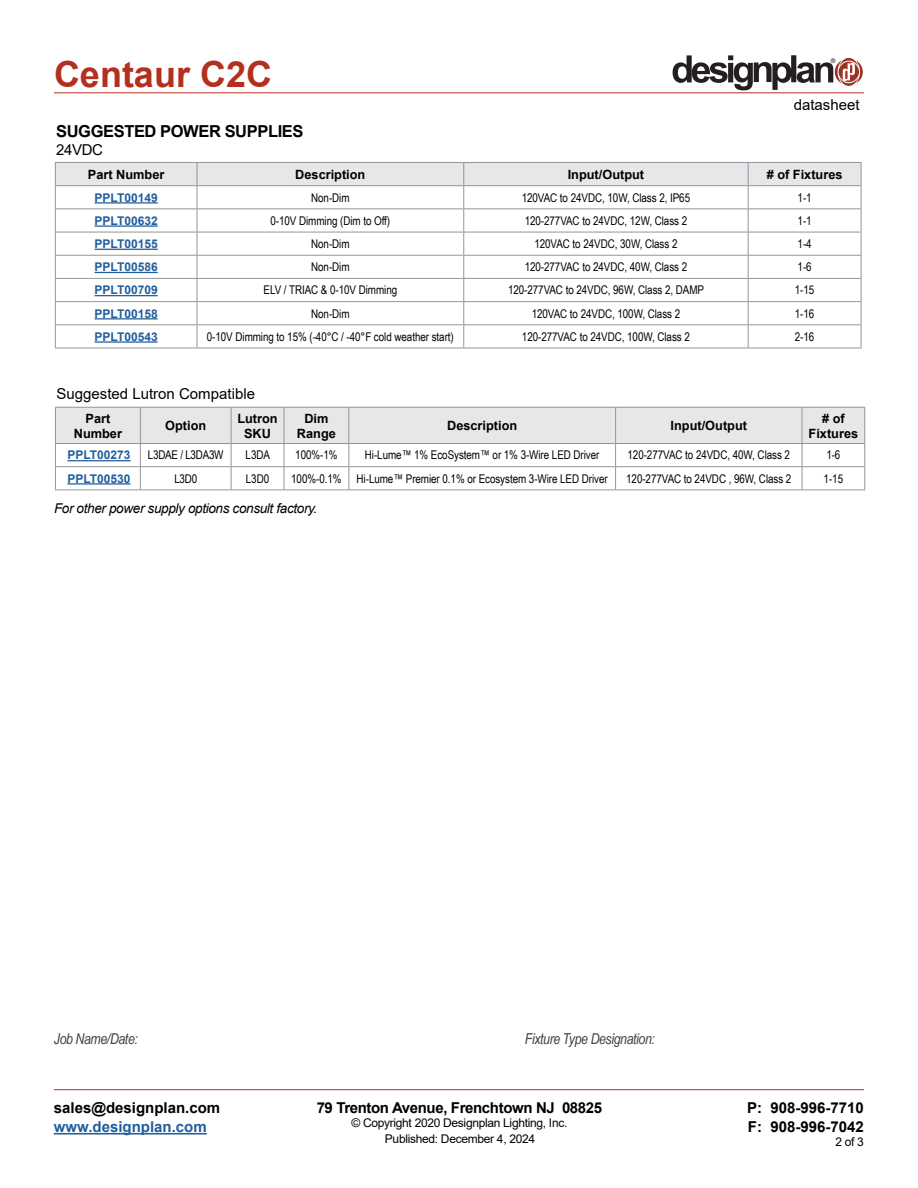
<style>
.page{position:relative;width:918px;height:1188px;background:#fff}
.page>*{position:absolute;margin:0;border:0;box-sizing:border-box;transform-origin:0 0}
.t1{font:700 36px "Arial";color:#b32f1e}
.t2{font:700 16.5px "Arial";letter-spacing:-.025em;color:#000}
.t3{font:700 15px/19.5px "Arial";color:#000}
.t4{font:15px "Arial";color:#000}
.t5{font:italic 15px "Arial Narrow";letter-spacing:-.025em;color:#414042}
.t6{font:700 15px "Arial";letter-spacing:-.025em;color:#000}
.t7{font:700 15px "Arial";color:#215e9e}
.t8{font:italic 13.5px "Arial";letter-spacing:-.025em;color:#000}
.t9{font:700 12.75px/15px "Arial";color:#000;text-align:center}
.t10{font:12px "Arial Narrow";letter-spacing:-.005em;color:#000}
.t11{font:700 12px "Arial";color:#215e9e}
.t12{font:12px "Arial";letter-spacing:-.025em;color:#000}
.t13{font:6.3px "Helvetica";color:#231f20}
</style>
<div class="page">
<hr style="left:54px;top:93px;width:810px;height:1px;background:#b32f1e">
<hr style="left:54px;top:1089px;width:810px;height:1px;background:#b32f1e">
<hr style="left:54px;top:1133px;width:153px;height:2px;background:#215e9e">
<svg style="left:673px;top:55px;width:190px;height:35px"></svg>
<hr style="left:55px;top:348px;width:142px;height:1px;background:#939598">
<hr style="left:197px;top:348px;width:267px;height:1px;background:#939598">
<hr style="left:464px;top:348px;width:284px;height:1px;background:#939598">
<hr style="left:748px;top:348px;width:114px;height:1px;background:#939598">
<svg style="left:55px;top:162px;width:807px;height:186px"></svg>
<hr style="left:95px;top:202px;width:63px;height:2px;background:#215e9e">
<hr style="left:95px;top:225px;width:63px;height:2px;background:#215e9e">
<hr style="left:95px;top:249px;width:63px;height:1px;background:#215e9e">
<hr style="left:95px;top:272px;width:63px;height:1px;background:#215e9e">
<hr style="left:95px;top:295px;width:63px;height:1px;background:#215e9e">
<hr style="left:95px;top:318px;width:63px;height:1px;background:#215e9e">
<hr style="left:95px;top:341px;width:63px;height:2px;background:#215e9e">
<hr style="left:55px;top:490px;width:85px;height:1px;background:#939598">
<hr style="left:140px;top:490px;width:91px;height:1px;background:#939598">
<hr style="left:231px;top:490px;width:53px;height:1px;background:#939598">
<hr style="left:284px;top:490px;width:65px;height:1px;background:#939598">
<hr style="left:349px;top:490px;width:267px;height:1px;background:#939598">
<hr style="left:616px;top:490px;width:186px;height:1px;background:#939598">
<hr style="left:802px;top:490px;width:63px;height:1px;background:#939598">
<svg style="left:55px;top:408px;width:810px;height:82px"></svg>
<hr style="left:55px;top:407px;width:85px;height:1px;background:#939598">
<hr style="left:55px;top:408px;width:1px;height:35px;background:#939598">
<hr style="left:140px;top:407px;width:91px;height:1px;background:#939598">
<hr style="left:231px;top:407px;width:53px;height:1px;background:#939598">
<hr style="left:284px;top:407px;width:65px;height:1px;background:#939598">
<hr style="left:349px;top:407px;width:267px;height:1px;background:#939598">
<hr style="left:616px;top:407px;width:186px;height:1px;background:#939598">
<hr style="left:802px;top:407px;width:63px;height:1px;background:#939598">
<hr style="left:864px;top:408px;width:1px;height:35px;background:#939598">
<hr style="left:67px;top:460px;width:64px;height:1px;background:#215e9e">
<hr style="left:67px;top:483px;width:64px;height:2px;background:#215e9e">
<h1 class="t1" style="left:54px;top:49px;width:220px">Centaur C2C</h1>
<p class="t13" style="left:831px;top:57px;width:6px">®</p>
<h2 class="t2" style="left:56px;top:119px;width:249px">SUGGESTED POWER SUPPLIES</h2>
<p class="t4" style="left:56px;top:139px;width:48px">24VDC</p>
<p class="t4" style="left:794px;top:95px;width:67px">datasheet</p>
<p class="t9" style="left:88px;top:167px;width:78px">Part Number</p>
<p class="t9" style="left:295px;top:167px;width:72px">Description</p>
<p class="t9" style="left:568px;top:167px;width:78px">Input/Output</p>
<p class="t9" style="left:767px;top:167px;width:77px"># of Fixtures</p>
<p class="t11" style="left:95px;top:189px;width:65px">PPLT00149</p>
<p class="t10" style="left:311px;top:189px;width:40px">Non-Dim</p>
<p class="t10" style="left:522px;top:189px;width:170px">120VAC to 24VDC, 10W, Class 2, IP65</p>
<p class="t10" style="left:798px;top:189px;width:16px">1-1</p>
<p class="t11" style="left:95px;top:212px;width:65px">PPLT00632</p>
<p class="t10" style="left:271px;top:212px;width:121px">0-10V Dimming (Dim to Off)</p>
<p class="t10" style="left:525px;top:212px;width:164px">120-277VAC to 24VDC, 12W, Class 2</p>
<p class="t10" style="left:798px;top:212px;width:16px">1-1</p>
<p class="t11" style="left:95px;top:235px;width:65px">PPLT00155</p>
<p class="t10" style="left:311px;top:235px;width:40px">Non-Dim</p>
<p class="t10" style="left:534px;top:235px;width:145px">120VAC to 24VDC, 30W, Class 2</p>
<p class="t10" style="left:798px;top:235px;width:16px">1-4</p>
<p class="t11" style="left:95px;top:259px;width:65px">PPLT00586</p>
<p class="t10" style="left:311px;top:258px;width:40px">Non-Dim</p>
<p class="t10" style="left:525px;top:258px;width:164px">120-277VAC to 24VDC, 40W, Class 2</p>
<p class="t10" style="left:798px;top:258px;width:16px">1-6</p>
<p class="t11" style="left:95px;top:282px;width:65px">PPLT00709</p>
<p class="t10" style="left:264px;top:281px;width:135px">ELV / TRIAC &amp; 0-10V Dimming</p>
<p class="t10" style="left:508px;top:281px;width:198px">120-277VAC to 24VDC, 96W, Class 2, DAMP</p>
<p class="t10" style="left:795px;top:281px;width:21px">1-15</p>
<p class="t11" style="left:95px;top:305px;width:65px">PPLT00158</p>
<p class="t10" style="left:311px;top:305px;width:40px">Non-Dim</p>
<p class="t10" style="left:532px;top:305px;width:150px">120VAC to 24VDC, 100W, Class 2</p>
<p class="t10" style="left:795px;top:305px;width:21px">1-16</p>
<p class="t11" style="left:95px;top:328px;width:65px">PPLT00543</p>
<p class="t10" style="left:207px;top:328px;width:248px">0-10V Dimming to 15% (-40°C / -40°F cold weather start)</p>
<p class="t10" style="left:522px;top:328px;width:169px">120-277VAC to 24VDC, 100W, Class 2</p>
<p class="t10" style="left:795px;top:328px;width:21px">2-16</p>
<p class="t4" style="left:57px;top:383px;width:200px">Suggested Lutron Compatible</p>
<p class="t9" style="left:74px;top:411px;width:50px">Part<br>Number</p>
<p class="t9" style="left:165px;top:418px;width:43px">Option</p>
<p class="t9" style="left:237px;top:411px;width:42px">Lutron<br>SKU</p>
<p class="t9" style="left:297px;top:411px;width:40px">Dim<br>Range</p>
<p class="t9" style="left:447px;top:418px;width:72px">Description</p>
<p class="t9" style="left:671px;top:418px;width:78px">Input/Output</p>
<p class="t9" style="left:809px;top:411px;width:51px"># of<br>Fixtures</p>
<p class="t11" style="left:67px;top:447px;width:65px">PPLT00273</p>
<p class="t10" style="left:148px;top:446px;width:77px">L3DAE / L3DA3W</p>
<p class="t10" style="left:246px;top:446px;width:26px">L3DA</p>
<p class="t10" style="left:295px;top:446px;width:44px">100%-1%</p>
<p class="t10" style="left:365px;top:446px;width:236px">Hi-Lume™ 1% EcoSystem™ or 1% 3-Wire LED Driver</p>
<p class="t10" style="left:628px;top:446px;width:164px">120-277VAC to 24VDC, 40W, Class 2</p>
<p class="t10" style="left:826px;top:446px;width:16px">1-6</p>
<p class="t11" style="left:67px;top:470px;width:65px">PPLT00530</p>
<p class="t10" style="left:174px;top:470px;width:24px">L3D0</p>
<p class="t10" style="left:246px;top:470px;width:25px">L3D0</p>
<p class="t10" style="left:291px;top:470px;width:52px">100%-0.1%</p>
<p class="t10" style="left:357px;top:470px;width:253px">Hi-Lume™ Premier 0.1% or Ecosystem 3-Wire LED Driver</p>
<p class="t10" style="left:626px;top:470px;width:167px">120-277VAC to 24VDC , 96W, Class 2</p>
<p class="t10" style="left:824px;top:470px;width:21px">1-15</p>
<p class="t8" style="left:54px;top:500px;width:265px">For other power supply options consult factory.</p>
<p class="t5" style="left:54px;top:1028px;width:85px">Job Name/Date:</p>
<p class="t5" style="left:525px;top:1029px;width:132px">Fixture Type Designation:</p>
<p class="t3" style="left:54px;top:1098px;width:168px">sales@designplan.com</p>
<p class="t7" style="left:54px;top:1116px;width:154px">www.designplan.com</p>
<p class="t6" style="left:317px;top:1097px;width:287px">79 Trenton Avenue, Frenchtown NJ 08825</p>
<p class="t12" style="left:351px;top:1115px;width:217px">© Copyright 2020 Designplan Lighting, Inc.</p>
<p class="t3" style="left:747px;top:1098px;width:118px">P: 908-996-7710<br>F: 908-996-7042</p>
<p class="t12" style="left:385px;top:1130px;width:152px">Published: December 4, 2024</p>
<p class="t12" style="left:835px;top:1133px;width:30px">2 of 3</p>
</div>
